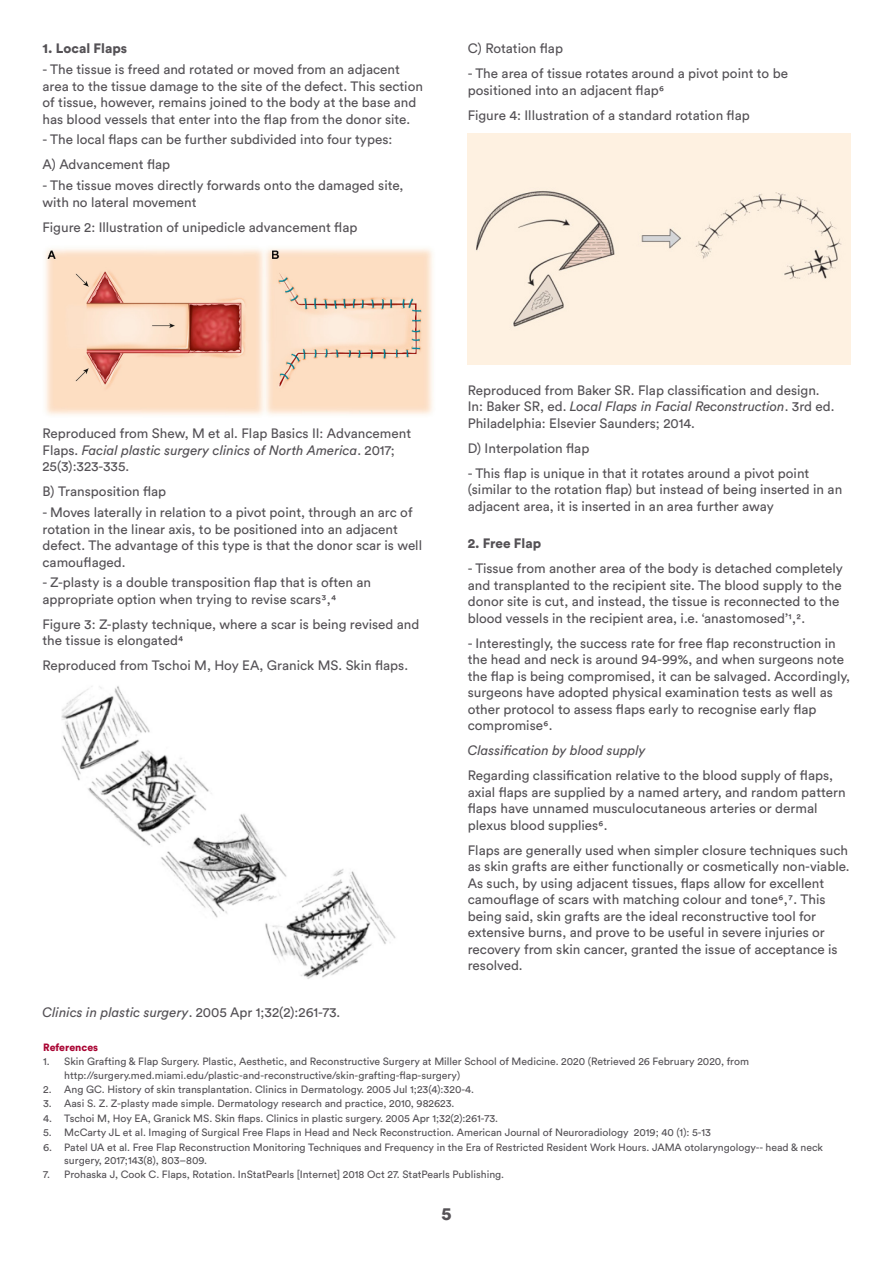
<style>
.page{position:relative;width:893px;height:1263px;background:#fff}
.page>*{position:absolute;margin:0;border:0;box-sizing:border-box;transform-origin:0 0}
.t1{font:900 18px "Circular Std";color:#545155}
.t2{font:13.5px/16.5px "Circular Std";color:#545155}
.t3{font:italic 13.5px "Circular Std";color:#545155}
.t4{font:900 13.5px "Circular Std";color:#545155}
.t5{font:10.5px/13.5px "Circular Std";color:#545155}
.t6{font:900 10.5px "Circular Std";color:#a90332}
.s1{font-style:italic}
.s2{font-style:normal}
</style>
<div class="page">
<div style="left:467px;top:134px;width:383px;height:231px;background:#fef1e1"></div>
<img style="left:62px;top:686px;width:334px;height:293px">
<img style="left:45px;top:248px;width:388px;height:167px">
<p class="t4" style="left:43px;top:40px;width:86px">1. Local Flaps</p>
<p class="t2" style="left:43px;top:61px;width:382px">- The tissue is freed and rotated or moved from an adjacent area to the tissue damage to the site of the defect. This section of tissue, however, remains joined to the body at the base and has blood vessels that enter into the flap from the donor site.</p>
<p class="t2" style="left:43px;top:131px;width:351px">- The local flaps can be further subdivided into four types:</p>
<p class="t2" style="left:43px;top:156px;width:129px">A) Advancement flap</p>
<p class="t2" style="left:43px;top:177px;width:363px">- The tissue moves directly forwards onto the damaged site, with no lateral movement</p>
<p class="t2" style="left:43px;top:219px;width:316px">Figure 2: Illustration of unipedicle advancement flap</p>
<p class="t2" style="left:468px;top:40px;width:97px">C) Rotation flap</p>
<p class="t2" style="left:468px;top:65px;width:322px">- The area of tissue rotates around a pivot point to be positioned into an adjacent flap6</p>
<p class="t2" style="left:468px;top:107px;width:284px">Figure 4: Illustration of a standard rotation flap</p>
<p class="t2" style="left:43px;top:425px;width:370px">Reproduced from Shew, M et al. Flap Basics II: Advancement<br>Flaps. <span class="s1">Facial plastic surgery clinics of North America</span>. 2017;<br>25(3):323-335.</p>
<p class="t2" style="left:43px;top:483px;width:125px">B) Transposition flap</p>
<p class="t2" style="left:43px;top:504px;width:381px">- Moves laterally in relation to a pivot point, through an arc of rotation in the linear axis, to be positioned into an adjacent defect. The advantage of this type is that the donor scar is well camouflaged.</p>
<p class="t2" style="left:43px;top:574px;width:330px">- Z-plasty is a double transposition flap that is often an appropriate option when trying to revise scars3,4</p>
<p class="t2" style="left:43px;top:616px;width:378px">Figure 3: Z-plasty technique, where a scar is being revised and the tissue is elongated4</p>
<p class="t2" style="left:43px;top:657px;width:367px">Reproduced from Tschoi M, Hoy EA, Granick MS. Skin flaps.</p>
<p class="t3" style="left:43px;top:1004px;width:299px">Clinics in plastic surgery<span class="s2">. 2005 Apr 1;32(2):261-73.</span></p>
<p class="t2" style="left:468px;top:381px;width:368px">Reproduced from Baker SR. Flap classification and design.<br>In: Baker SR, ed. <span class="s1">Local Flaps in Facial Reconstruction</span>. 3rd ed.<br>Philadelphia: Elsevier Saunders; 2014.</p>
<p class="t2" style="left:468px;top:439px;width:123px">D) Interpolation flap</p>
<p class="t2" style="left:468px;top:464px;width:376px">- This flap is unique in that it rotates around a pivot point (similar to the rotation flap) but instead of being inserted in an adjacent area, it is inserted in an area further away</p>
<p class="t4" style="left:468px;top:535px;width:75px">2. Free Flap</p>
<p class="t2" style="left:468px;top:560px;width:377px">- Tissue from another area of the body is detached completely and transplanted to the recipient site. The blood supply to the donor site is cut, and instead, the tissue is reconnected to the blood vessels in the recipient area, i.e. ‘anastomosed’1,2.</p>
<p class="t2" style="left:468px;top:635px;width:384px">- Interestingly, the success rate for free flap reconstruction in the head and neck is around 94-99%, and when surgeons note the flap is being compromised, it can be salvaged. Accordingly, surgeons have adopted physical examination tests as well as other protocol to assess flaps early to recognise early flap compromise6.</p>
<p class="t3" style="left:468px;top:742px;width:179px">Classification by blood supply</p>
<p class="t2" style="left:468px;top:767px;width:379px">Regarding classification relative to the blood supply of flaps, axial flaps are supplied by a named artery, and random pattern flaps have unnamed musculocutaneous arteries or dermal plexus blood supplies6.</p>
<p class="t2" style="left:468px;top:842px;width:383px">Flaps are generally used when simpler closure techniques such as skin grafts are either functionally or cosmetically non-viable.<br>As such, by using adjacent tissues, flaps allow for excellent camouflage of scars with matching colour and tone6,7. This being said, skin grafts are the ideal reconstructive tool for extensive burns, and prove to be useful in severe injuries or recovery from skin cancer, granted the issue of acceptance is resolved.</p>
<p class="t6" style="left:43px;top:1040px;width:56px">References</p>
<p class="t5" style="left:64px;top:1055px;width:686px;text-indent:-21px">1. Skin Grafting &amp; Flap Surgery. Plastic, Aesthetic, and Reconstructive Surgery at Miller School of Medicine. 2020 (Retrieved 26 February 2020, from http://surgery.med.miami.edu/plastic-and-reconstructive/skin-grafting-flap-surgery)</p>
<p class="t5" style="left:43px;top:1082px;width:432px">2. Ang GC. History of skin transplantation. Clinics in Dermatology. 2005 Jul 1;23(4):320-4.</p>
<p class="t5" style="left:43px;top:1097px;width:413px">3. Aasi S. Z. Z-plasty made simple. Dermatology research and practice, 2010, 982623.</p>
<p class="t5" style="left:43px;top:1111px;width:456px">4. Tschoi M, Hoy EA, Granick MS. Skin flaps. Clinics in plastic surgery. 2005 Apr 1;32(2):261-73.</p>
<p class="t5" style="left:43px;top:1125px;width:669px">5. McCarty JL et al. Imaging of Surgical Free Flaps in Head and Neck Reconstruction. American Journal of Neuroradiology 2019; 40 (1): 5-13</p>
<p class="t5" style="left:64px;top:1140px;width:760px;text-indent:-21px">6. Patel UA et al. Free Flap Reconstruction Monitoring Techniques and Frequency in the Era of Restricted Resident Work Hours. JAMA otolaryngology-- head &amp; neck surgery, 2017;143(8), 803–809.</p>
<p class="t5" style="left:43px;top:1168px;width:462px">7. Prohaska J, Cook C. Flaps, Rotation. InStatPearls [Internet] 2018 Oct 27. StatPearls Publishing.</p>
<h1 class="t1" style="left:441px;top:1202px;width:12px">5</h1>
</div>
